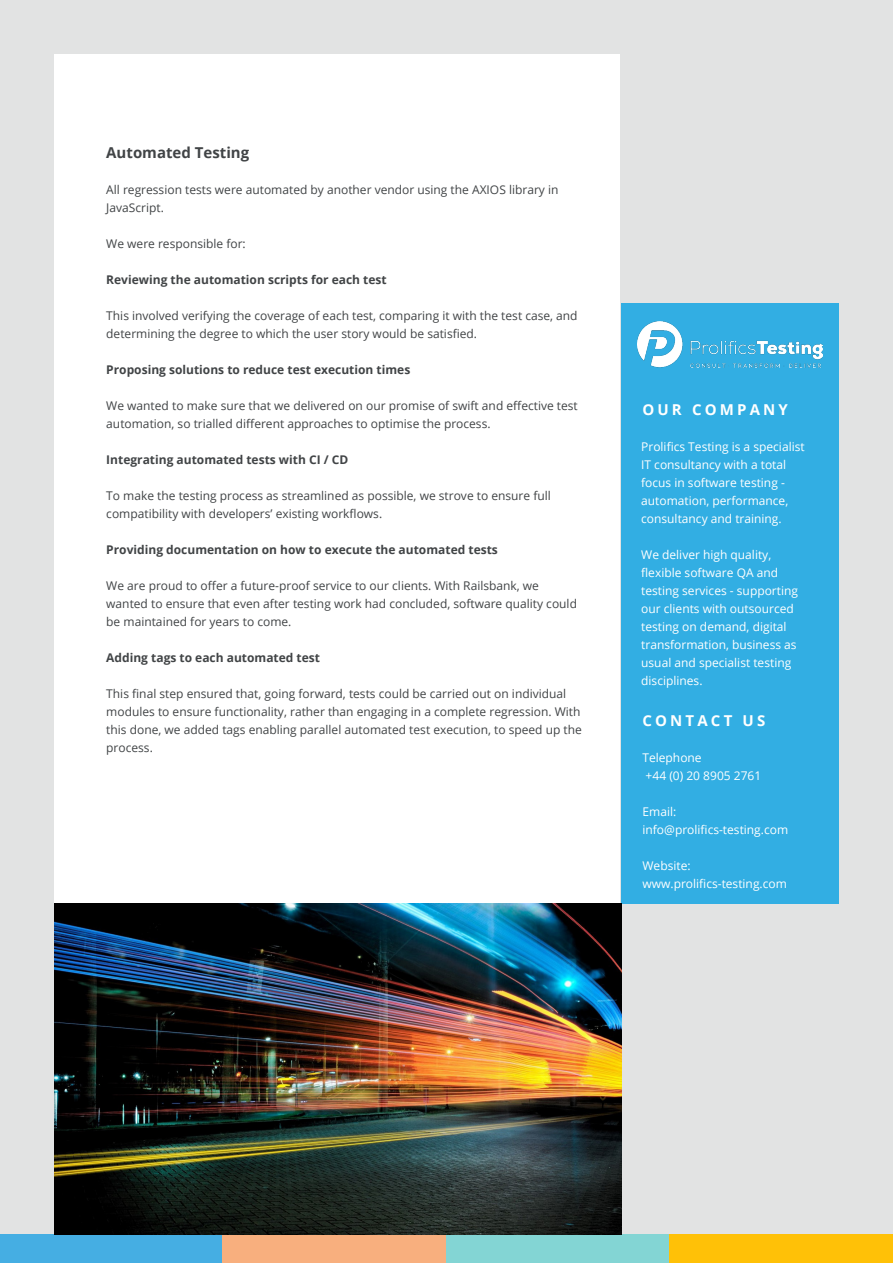
<style>
.page{position:relative;width:893px;height:1263px;background:#fff}
.page>*{position:absolute;margin:0;border:0;box-sizing:border-box;transform-origin:0 0}
.t1{font:700 15px "Open Sans";letter-spacing:.21em;color:#fff}
.t2{font:700 15px "Open Sans";color:#414446}
.t3{font:12px/18px "Open Sans";color:#414446}
.t4{font:12px/18px "Open Sans";color:#fff}
.t5{font:700 12px "Open Sans";color:#414446}
</style>
<div class="page">
<div style="left:0;top:1px;width:893px;height:1262px;background:#e2e3e3"></div>
<div style="left:54px;top:54px;width:566px;height:1192px;background:#fff"></div>
<div style="left:621px;top:303px;width:218px;height:600px;background:#32aee3"></div>
<div style="left:0;top:1235px;width:223px;height:28px;background:#45aee3"></div>
<div style="left:223px;top:1235px;width:223px;height:28px;background:#f8af7e"></div>
<div style="left:446px;top:1235px;width:224px;height:28px;background:#83d5d4"></div>
<div style="left:670px;top:1235px;width:223px;height:28px;background:#ffc107"></div>
<img style="left:637px;top:321px;width:186px;height:47px">
<img style="left:54px;top:903px;width:567px;height:332px">
<p class="t2" style="left:106px;top:142px;width:144px">Automated Testing</p>
<p class="t3" style="left:106px;top:180px;width:454px">All regression tests were automated by another vendor using the AXIOS library in<br>JavaScript.</p>
<p class="t3" style="left:106px;top:234px;width:141px">We were responsible for:</p>
<p class="t5" style="left:106px;top:271px;width:282px">Reviewing the automation scripts for each test</p>
<p class="t3" style="left:106px;top:306px;width:473px">This involved verifying the coverage of each test, comparing it with the test case, and determining the degree to which the user story would be satisfied.</p>
<p class="t5" style="left:106px;top:361px;width:305px">Proposing solutions to reduce test execution times</p>
<p class="t3" style="left:106px;top:396px;width:473px">We wanted to make sure that we delivered on our promise of swift and effective test automation, so trialled different approaches to optimise the process.</p>
<p class="t5" style="left:106px;top:451px;width:244px">Integrating automated tests with CI / CD</p>
<p class="t3" style="left:106px;top:486px;width:446px">To make the testing process as streamlined as possible, we strove to ensure full compatibility with developers’ existing workflows.</p>
<p class="t5" style="left:106px;top:541px;width:393px">Providing documentation on how to execute the automated tests</p>
<p class="t3" style="left:106px;top:576px;width:472px">We are proud to offer a future-proof service to our clients. With Railsbank, we wanted to ensure that even after testing work had concluded, software quality could be maintained for years to come.</p>
<p class="t5" style="left:106px;top:649px;width:215px">Adding tags to each automated test</p>
<p class="t3" style="left:106px;top:684px;width:477px">This final step ensured that, going forward, tests could be carried out on individual modules to ensure functionality, rather than engaging in a complete regression. With this done, we added tags enabling parallel automated test execution, to speed up the process.</p>
<p class="t1" style="left:642px;top:399px;width:147px">OUR COMPANY</p>
<p class="t4" style="left:641px;top:438px;width:165px">Prolifics Testing is a specialist<br>IT consultancy with a total focus in software testing - automation, performance, consultancy and training.</p>
<p class="t4" style="left:641px;top:546px;width:158px">We deliver high quality, flexible software QA and testing services - supporting our clients with outsourced testing on demand, digital transformation, business as usual and specialist testing disciplines.</p>
<p class="t1" style="left:642px;top:710px;width:124px">CONTACT US</p>
<p class="t4" style="left:642px;top:748px;width:120px">Telephone<br>+44 (0) 20 8905 2761</p>
<p class="t4" style="left:642px;top:802px;width:147px">Email: info@prolifics-testing.com</p>
<p class="t4" style="left:642px;top:856px;width:146px">Website: www.prolifics-testing.com</p>
</div>
